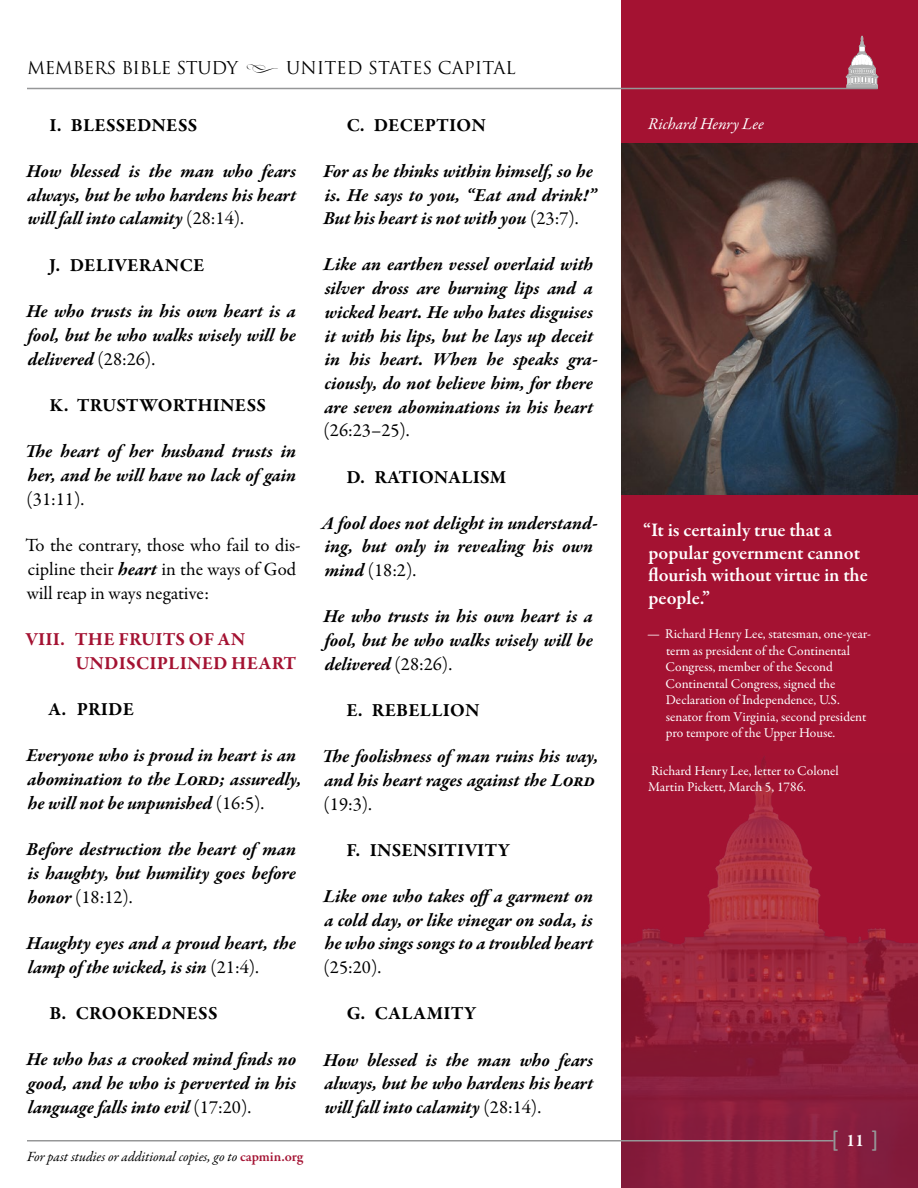
<style>
.page{position:relative;width:918px;height:1188px;background:#fff}
.page>*{position:absolute;margin:0;border:0;box-sizing:border-box;transform-origin:0 0}
.t1{font:24px "Calibri";color:#969798}
.t2{font:600 19.5px/22.5px "Garamond Premr Pro";letter-spacing:-.005em;color:#fff}
.Scripture_Bold_Itali{font:italic 700 18.75px/23.7px "Garamond Premr Pro";letter-spacing:-.005em;color:#000;text-align:justify}
.t3{font:700 18.75px "Garamond Premr Pro";letter-spacing:.01em;color:#000}
.Body{font:18.75px/23.9px "Garamond Premr Pro";color:#000}
.t4{font:700 18.75px/23.9px "Garamond Premr Pro";letter-spacing:.01em;color:#a41232}
.t5{font:17.25px "Trajan Pro";letter-spacing:-.02em;color:#000}
.Name{font:italic 16.5px "Garamond Premr Pro";color:#fff}
.t6{font:italic 14.1px "Garamond Premr Pro";letter-spacing:-.005em;color:#000}
.Attribution{font:13.5px/16.5px "Garamond Premr Pro";letter-spacing:-.005em;color:#fff}
.Source{font:13.5px/16.5px "Garamond Premr Pro";color:#fff}
.s1{font-family:"Daughter Flourish";font-size:22.5px}
.s2{font-weight:400;font-style:normal}
.s3{font-weight:700;font-style:italic}
.s4{font-weight:600;font-style:normal;color:#a41232}
.s5{font-family:"Garamond Premr Pro";font-weight:600;font-size:18px;color:#fff}
</style>
<div class="page">
<img style="left:621px;top:0;width:297px;height:1188px">
<hr style="left:27px;top:1140px;width:807px;height:2px;background:#969798">
<svg style="left:846px;top:36px;width:32px;height:52px"></svg>
<hr style="left:27px;top:88px;width:851px;height:1px;background:#969798">
<img style="left:621px;top:143px;width:297px;height:352px">
<p class="t5" style="left:27px;top:57px;width:490px">MEMBERS BIBLE STUDY <span class="s1">&amp;</span> UNITED STATES CAPITAL</p>
<p class="t3" style="left:49px;top:113px;width:149px">I. BLESSEDNESS</p>
<p class="Scripture_Bold_Itali" style="left:26px;top:160px;width:271px">How blessed is the man who fears always, but he who hardens his heart will fall into calamity <span class="s2">(28:14).</span></p>
<p class="t3" style="left:49px;top:253px;width:157px">J. DELIVERANCE</p>
<p class="Scripture_Bold_Itali" style="left:26px;top:300px;width:271px">He who trusts in his own heart is a fool, but he who walks wisely will be delivered <span class="s2">(28:26).</span></p>
<p class="t3" style="left:50px;top:393px;width:218px">K. TRUSTWORTHINESS</p>
<p class="Scripture_Bold_Itali" style="left:25px;top:440px;width:272px">The heart of her husband trusts in her, and he will have no lack of gain <span class="s2">(31:11).</span></p>
<p class="Body" style="left:26px;top:534px;width:277px">To the contrary, those who fail to dis&shy;cipline their <span class="s3">heart</span> in the ways of God will reap in ways negative:</p>
<p class="t4" style="left:75px;top:627px;width:222px;text-indent:-50px">VIII. THE FRUITS OF AN<br>UNDISCIPLINED HEART</p>
<p class="t3" style="left:49px;top:698px;width:87px">A. PRIDE</p>
<p class="Scripture_Bold_Itali" style="left:26px;top:745px;width:277px;text-align:left">Everyone who is proud in heart is an abomination to the Lord; assuredly, he will not be unpunished <span class="s2">(16:5).</span></p>
<p class="Scripture_Bold_Itali" style="left:26px;top:838px;width:271px">Before destruction the heart of man is haughty, but humility goes before honor <span class="s2">(18:12).</span></p>
<p class="Scripture_Bold_Itali" style="left:26px;top:932px;width:271px">Haughty eyes and a proud heart, the lamp of the wicked, is sin <span class="s2">(21:4).</span></p>
<p class="t3" style="left:49px;top:1002px;width:170px">B. CROOKEDNESS</p>
<p class="Scripture_Bold_Itali" style="left:26px;top:1049px;width:271px">He who has a crooked mind finds no good, and he who is perverted in his language falls into evil <span class="s2">(17:20).</span></p>
<p class="t6" style="left:27px;top:1148px;width:278px">For past studies or additional copies, go to <span class="s4">capmin.org</span></p>
<p class="t3" style="left:347px;top:113px;width:141px">C. DECEPTION</p>
<p class="Scripture_Bold_Itali" style="left:323px;top:160px;width:275px;text-align:left">For as he thinks within himself, so he is. He says to you, “Eat and drink!”<br>But his heart is not with you <span class="s2">(23:7).</span></p>
<p class="Scripture_Bold_Itali" style="left:323px;top:254px;width:276px;text-align:left">Like an earthen vessel overlaid with silver dross are burning lips and a wicked heart. He who hates disguises it with his lips, but he lays up deceit in his heart. When he speaks gra&shy;ciously, do not believe him, for there are seven abominations in his heart <span class="s2">(26:23–25).</span></p>
<p class="t3" style="left:346px;top:465px;width:162px">D. RATIONALISM</p>
<p class="Scripture_Bold_Itali" style="left:321px;top:512px;width:278px;text-align:left">A fool does not delight in understand&shy;ing, but only in revealing his own mind <span class="s2">(18:2).</span></p>
<p class="Scripture_Bold_Itali" style="left:323px;top:606px;width:271px">He who trusts in his own heart is a fool, but he who walks wisely will be delivered <span class="s2">(28:26).</span></p>
<p class="t3" style="left:347px;top:699px;width:135px">E. REBELLION</p>
<p class="Scripture_Bold_Itali" style="left:322px;top:746px;width:278px;text-align:left">The foolishness of man ruins his way, and his heart rages against the Lord <span class="s2">(19:3).</span></p>
<p class="t3" style="left:347px;top:838px;width:165px">F. INSENSITIVITY</p>
<p class="Scripture_Bold_Itali" style="left:323px;top:885px;width:271px">Like one who takes offa garment on a cold day, or like vinegar on soda, is he who sings songs to a troubled heart <span class="s2">(25:20).</span></p>
<p class="t3" style="left:347px;top:1002px;width:131px">G. CALAMITY</p>
<p class="Scripture_Bold_Itali" style="left:323px;top:1049px;width:271px">How blessed is the man who fears always, but he who hardens his heart will fall into calamity <span class="s2">(28:14).</span></p>
<p class="Name" style="left:648px;top:113px;width:117px">Richard Henry Lee</p>
<p class="t2" style="left:643px;top:519px;width:226px">“It is certainly true that a popular government cannot flourish without virtue in the people.”</p>
<p class="Attribution" style="left:666px;top:626px;width:207px;text-indent:-18px">— Richard Henry Lee, statesman, one-year&shy;term as president of the Continental Congress, member of the Second Continental Congress, signed the Declaration of Independence, U.S. senator from Virginia, second president pro tempore of the Upper House.</p>
<p class="Source" style="left:648px;top:762px;width:192px">Richard Henry Lee, letter to Colonel<br>Martin Pickett, March 5, 1786.</p>
<p class="t1" style="left:831px;top:1122px;width:49px">[ <span class="s5">11</span> ]</p>
</div>
